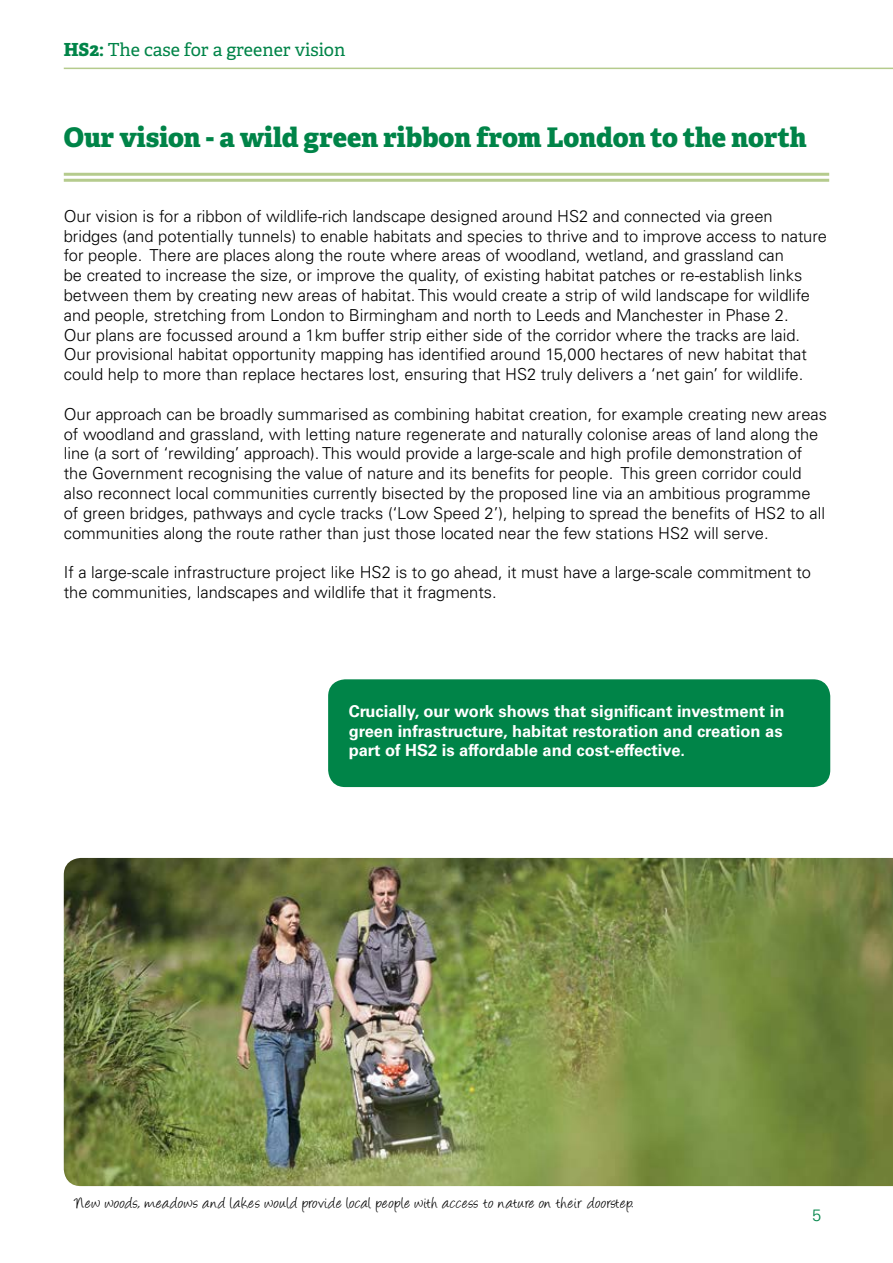
<style>
.page{position:relative;width:893px;height:1263px;background:#fff}
.page>*{position:absolute;margin:0;border:0;box-sizing:border-box;transform-origin:0 0}
.t1{font:800 27px "Adelle";color:#008448}
.t2{font:18px "Angelina";letter-spacing:.04em;color:#000}
.t3{font:18px "Adelle";color:#008448}
.t4{font:300 16.5px/19.8px "Univers LT Std";color:#000}
.t5{font:700 16.5px/19.8px "Univers LT Std";color:#fff;text-align:justify}
.t6{font:300 16.5px "Univers LT Std";color:#008448}
.s1{font-weight:800}
.s2{font-weight:700}
</style>
<div class="page">
<div style="left:328px;top:679px;width:502px;height:108px;background:#008448;border-radius:17px"></div>
<hr style="left:64px;top:173px;width:765px;height:3px;background:#b5cb8d">
<hr style="left:64px;top:179px;width:765px;height:3px;background:#b5cb8d">
<img style="left:64px;top:858px;width:829px;height:328px">
<hr style="left:64px;top:68px;width:829px;height:1px;background:#b5cb8d">
<p class="t3" style="left:64px;top:37px;width:283px"><span class="s1">HS2</span><span class="s2">:</span> The case for a greener vision</p>
<h1 class="t1" style="left:64px;top:117px;width:744px">Our vision - a wild green ribbon from London to the north</h1>
<p class="t4" style="left:64px;top:206px;width:765px">Our vision is for a ribbon of wildlife-rich landscape designed around HS2 and connected via green bridges (and potentially tunnels) to enable habitats and species to thrive and to improve access to nature for people. There are places along the route where areas of woodland, wetland, and grassland can<br>be created to increase the size, or improve the quality, of existing habitat patches or re-establish links between them by creating new areas of habitat. This would create a strip of wild landscape for wildlife and people, stretching from London to Birmingham and north to Leeds and Manchester in Phase 2.<br>Our plans are focussed around a 1km buffer strip either side of the corridor where the tracks are laid.<br>Our provisional habitat opportunity mapping has identified around 15,000 hectares of new habitat that could help to more than replace hectares lost, ensuring that HS2 truly delivers a ‘net gain’ for wildlife.</p>
<p class="t4" style="left:64px;top:404px;width:765px">Our approach can be broadly summarised as combining habitat creation, for example creating new areas of woodland and grassland, with letting nature regenerate and naturally colonise areas of land along the line (a sort of ‘rewilding’ approach). This would provide a large-scale and high profile demonstration of the Government recognising the value of nature and its benefits for people. This green corridor could also reconnect local communities currently bisected by the proposed line via an ambitious programme of green bridges, pathways and cycle tracks (‘Low Speed 2’), helping to spread the benefits of HS2 to all communities along the route rather than just those located near the few stations HS2 will serve.</p>
<p class="t4" style="left:64px;top:562px;width:749px">If a large-scale infrastructure project like HS2 is to go ahead, it must have a large-scale commitment to the communities, landscapes and wildlife that it fragments.</p>
<p class="t5" style="left:349px;top:701px;width:437px">Crucially, our work shows that significant investment in green infrastructure, habitat restoration and creation as part of HS2 is affordable and cost-effective.</p>
<p class="t2" style="left:75px;top:1196px;width:560px">New woods, meadows and lakes would provide local people with access to nature on their doorstep.</p>
<p class="t6" style="left:812px;top:1205px;width:11px">5</p>
</div>
